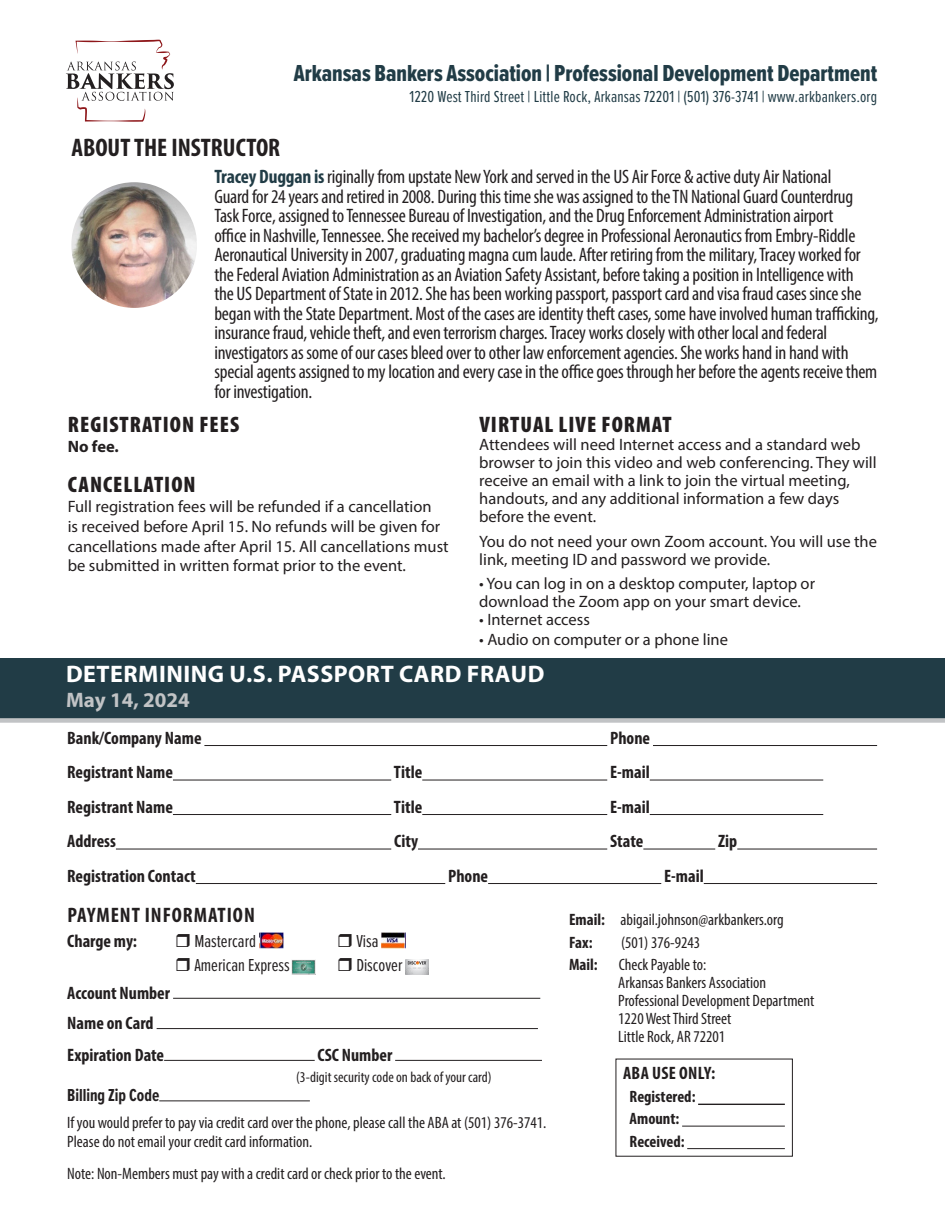
<style>
.page{position:relative;width:945px;height:1215px;background:#fff}
.page>*{position:absolute;margin:0;border:0;box-sizing:border-box;transform-origin:0 0}
.Heading_1_-_left{font:700 condensed 25.5px "Myriad Pro";color:#231f20}
.t1{font:24px "Proxima Nova Ex Cn Extrabld";color:#213c46}
.t2{font:700 24px "Myriad Pro";letter-spacing:.02em;color:#fff}
.t3{font:900 condensed 22.5px "Myriad Pro";letter-spacing:.045em;color:#231f20}
.t4{font:700 condensed 21px "Myriad Pro";letter-spacing:.045em;color:#231f20}
.t5{font:700 21px "Myriad Pro";color:#c1c3c5}
.t6{font:condensed 19.5px/19.5px "Myriad Pro";letter-spacing:-.01em;color:#231f20}
.t7{font:700 condensed 18px "Myriad Pro";color:#231f20}
.t8{font:18px "Proxima Nova Ex Cn";color:#231f20}
.t9{font:700 18px "Proxima Nova Ex Cn";color:#231f20}
.t10{font:700 condensed 18px "Myriad Pro";letter-spacing:.02em;color:#231f20}
.t11{font:16.5px/18px "Myriad Pro";color:#231f20}
.t12{font:condensed 16.5px/18px "Myriad Pro";color:#231f20}
.t13{font:16.5px "Proxima Nova Ex Cn";letter-spacing:.01em;color:#213c46}
.t14{font:700 condensed 16.5px/22.5px "Myriad Pro";color:#231f20}
.t15{font:700 16.5px "Myriad Pro";color:#231f20}
.t16{font:condensed 15px "Myriad Pro";color:#231f20}
.s1{font-weight:700;color:#213c46}
.s2{font-weight:700}
</style>
<div class="page">
<div style="left:1px;top:658px;width:944px;height:60px;background:#213c46"></div>
<div style="left:0;top:718px;width:945px;height:5px;background:#c1c3c5"></div>
<svg style="left:66px;top:40px;width:108px;height:82px"></svg>
<hr style="left:173px;top:998px;width:367px;height:1px;background:#231f20">
<hr style="left:157px;top:1028px;width:381px;height:1px;background:#231f20">
<hr style="left:164px;top:1060px;width:151px;height:1px;background:#231f20">
<hr style="left:395px;top:1060px;width:147px;height:1px;background:#231f20">
<hr style="left:159px;top:1101px;width:151px;height:1px;background:#231f20">
<img style="left:405px;top:959px;width:24px;height:15px">
<hr style="left:204px;top:745px;width:403px;height:1px;background:#231f20">
<hr style="left:653px;top:745px;width:224px;height:1px;background:#231f20">
<hr style="left:173px;top:780px;width:218px;height:1px;background:#231f20">
<hr style="left:422px;top:780px;width:185px;height:1px;background:#231f20">
<hr style="left:650px;top:780px;width:173px;height:1px;background:#231f20">
<hr style="left:173px;top:814px;width:218px;height:1px;background:#231f20">
<hr style="left:422px;top:814px;width:185px;height:1px;background:#231f20">
<hr style="left:650px;top:814px;width:173px;height:1px;background:#231f20">
<hr style="left:116px;top:849px;width:275px;height:1px;background:#231f20">
<hr style="left:418px;top:849px;width:189px;height:1px;background:#231f20">
<hr style="left:643px;top:849px;width:72px;height:1px;background:#231f20">
<hr style="left:737px;top:849px;width:140px;height:1px;background:#231f20">
<hr style="left:196px;top:883px;width:249px;height:1px;background:#231f20">
<hr style="left:488px;top:883px;width:173px;height:1px;background:#231f20">
<hr style="left:704px;top:883px;width:173px;height:1px;background:#231f20">
<img style="left:260px;top:933px;width:23px;height:15px">
<img style="left:382px;top:933px;width:23px;height:15px">
<img style="left:292px;top:960px;width:23px;height:15px">
<hr style="left:698px;top:1104px;width:87px;height:1px;background:#231f20">
<hr style="left:682px;top:1126px;width:103px;height:1px;background:#231f20">
<hr style="left:687px;top:1148px;width:98px;height:1px;background:#231f20">
<img style="left:71px;top:182px;width:126px;height:126px;border-radius:63px">
<p class="t1" style="left:294px;top:56px;width:585px">Arkansas Bankers Association | Professional Development Department</p>
<p class="t13" style="left:409px;top:85px;width:469px">1220 West Third Street | Little Rock, Arkansas 72201 | (501) 376-3741 | www.arkbankers.org</p>
<p class="Heading_1_-_left" style="left:71px;top:131px;width:210px">ABOUT THE INSTRUCTOR</p>
<p class="t6" style="left:214px;top:167px;width:666px"><span class="s1">Tracey Duggan is</span> riginally from upstate New York and served in the US Air Force &amp; active duty Air National<br>Guard for 24 years and retired in 2008. During this time she was assigned to the TN National Guard Counterdrug Task Force, assigned to Tennessee Bureau of Investigation, and the Drug Enforcement Administration airport<br>office in Nashville, Tennessee. She received my bachelor’s degree in Professional Aeronautics from Embry-Riddle Aeronautical University in 2007, graduating magna cum laude. After retiring from the military, Tracey worked for the Federal Aviation Administration as an Aviation Safety Assistant, before taking a position in Intelligence with<br>the US Department of State in 2012. She has been working passport, passport card and visa fraud cases since she began with the State Department. Most of the cases are identity theft cases, some have involved human trafficking, insurance fraud, vehicle theft, and even terrorism charges. Tracey works closely with other local and federal investigators as some of our cases bleed over to other law enforcement agencies. She works hand in hand with special agents assigned to my location and every case in the office goes through her before the agents receive them for investigation.</p>
<p class="t3" style="left:68px;top:410px;width:173px">REGISTRATION FEES</p>
<p class="t15" style="left:68px;top:435px;width:53px">No fee.</p>
<p class="t3" style="left:68px;top:470px;width:129px">CANCELLATION</p>
<p class="t11" style="left:68px;top:496px;width:383px;line-height:19.8px">Full registration fees will be refunded if a cancellation<br>is received before April 15. No refunds will be given for cancellations made after April 15. All cancellations must be submitted in written format prior to the event.</p>
<p class="t3" style="left:479px;top:410px;width:194px">VIRTUAL LIVE FORMAT</p>
<p class="t11" style="left:479px;top:435px;width:399px">Attendees will need Internet access and a standard web browser to join this video and web conferencing. They will receive an email with a link to join the virtual meeting, handouts, and any additional information a few days before the event.</p>
<p class="t11" style="left:479px;top:532px;width:399px">You do not need your own Zoom account. You will use the link, meeting ID and password we provide.</p>
<p class="t11" style="left:479px;top:575px;width:337px">• You can log in on a desktop computer, laptop or download the Zoom app on your smart device.</p>
<p class="t11" style="left:479px;top:611px;width:112px">• Internet access</p>
<p class="t11" style="left:479px;top:630px;width:250px">• Audio on computer or a phone line</p>
<p class="t2" style="left:66px;top:658px;width:480px">DETERMINING U.S. PASSPORT CARD FRAUD</p>
<p class="t5" style="left:66px;top:686px;width:125px">May 14, 2024</p>
<p class="t7" style="left:67px;top:726px;width:136px">Bank/Company Name</p>
<p class="t7" style="left:610px;top:726px;width:42px">Phone</p>
<p class="t7" style="left:67px;top:761px;width:107px">Registrant Name</p>
<p class="t7" style="left:394px;top:761px;width:30px">Title</p>
<p class="t7" style="left:610px;top:761px;width:41px">E-mail</p>
<p class="t7" style="left:67px;top:795px;width:107px">Registrant Name</p>
<p class="t7" style="left:394px;top:795px;width:30px">Title</p>
<p class="t7" style="left:610px;top:795px;width:41px">E-mail</p>
<p class="t7" style="left:67px;top:830px;width:50px">Address</p>
<p class="t7" style="left:394px;top:830px;width:25px">City</p>
<p class="t7" style="left:610px;top:830px;width:35px">State</p>
<p class="t7" style="left:718px;top:830px;width:21px">Zip</p>
<p class="t7" style="left:67px;top:864px;width:130px">Registration Contact</p>
<p class="t7" style="left:448px;top:864px;width:42px">Phone</p>
<p class="t7" style="left:664px;top:864px;width:41px">E-mail</p>
<p class="t12" style="left:569px;top:910px;width:216px"><span class="s2">Email:</span> abigail.johnson@arkbankers.org</p>
<p class="t14" style="left:569px;top:931px;width:25px">Fax:</p>
<p class="t12" style="left:621px;top:933px;width:81px">(501) 376-9243</p>
<p class="t14" style="left:569px;top:953px;width:30px">Mail:</p>
<p class="t12" style="left:619px;top:955px;width:89px">Check Payable to:</p>
<p class="t12" style="left:618px;top:974px;width:149px">Arkansas Bankers Association</p>
<p class="t12" style="left:618px;top:992px;width:198px">Professional Development Department<br>1220 West Third Street<br>Little Rock, AR 72201</p>
<p class="t10" style="left:623px;top:1062px;width:94px">ABA USE ONLY:</p>
<p class="t14" style="left:630px;top:1085px;width:67px">Registered:</p>
<p class="t14" style="left:630px;top:1107px;width:56px">Amount:<br>Received:</p>
<p class="t4" style="left:67px;top:902px;width:189px">PAYMENT INFORMATION</p>
<p class="t7" style="left:67px;top:929px;width:71px">Charge my:</p>
<p class="t8" style="left:194px;top:928px;width:63px">Mastercard</p>
<p class="t8" style="left:356px;top:928px;width:24px">Visa</p>
<p class="t8" style="left:194px;top:952px;width:97px">American Express</p>
<p class="t8" style="left:356px;top:952px;width:48px">Discover</p>
<p class="t7" style="left:67px;top:981px;width:104px">Account Number</p>
<p class="t7" style="left:67px;top:1012px;width:88px">Name on Card</p>
<p class="t7" style="left:67px;top:1044px;width:98px">Expiration Date</p>
<p class="t7" style="left:318px;top:1044px;width:76px">CSC Number</p>
<p class="t16" style="left:296px;top:1068px;width:197px">(3-digit security code on back of your card)</p>
<p class="t9" style="left:67px;top:1082px;width:94px">Billing Zip Code</p>
<p class="t12" style="left:67px;top:1112px;width:481px;line-height:19.5px">If you would prefer to pay via credit card over the phone, please call the ABA at (501) 376-3741.<br>Please do not email your credit card information.</p>
<p class="t12" style="left:67px;top:1164px;width:380px">Note: Non-Members must pay with a credit card or check prior to the event.</p>
</div>
